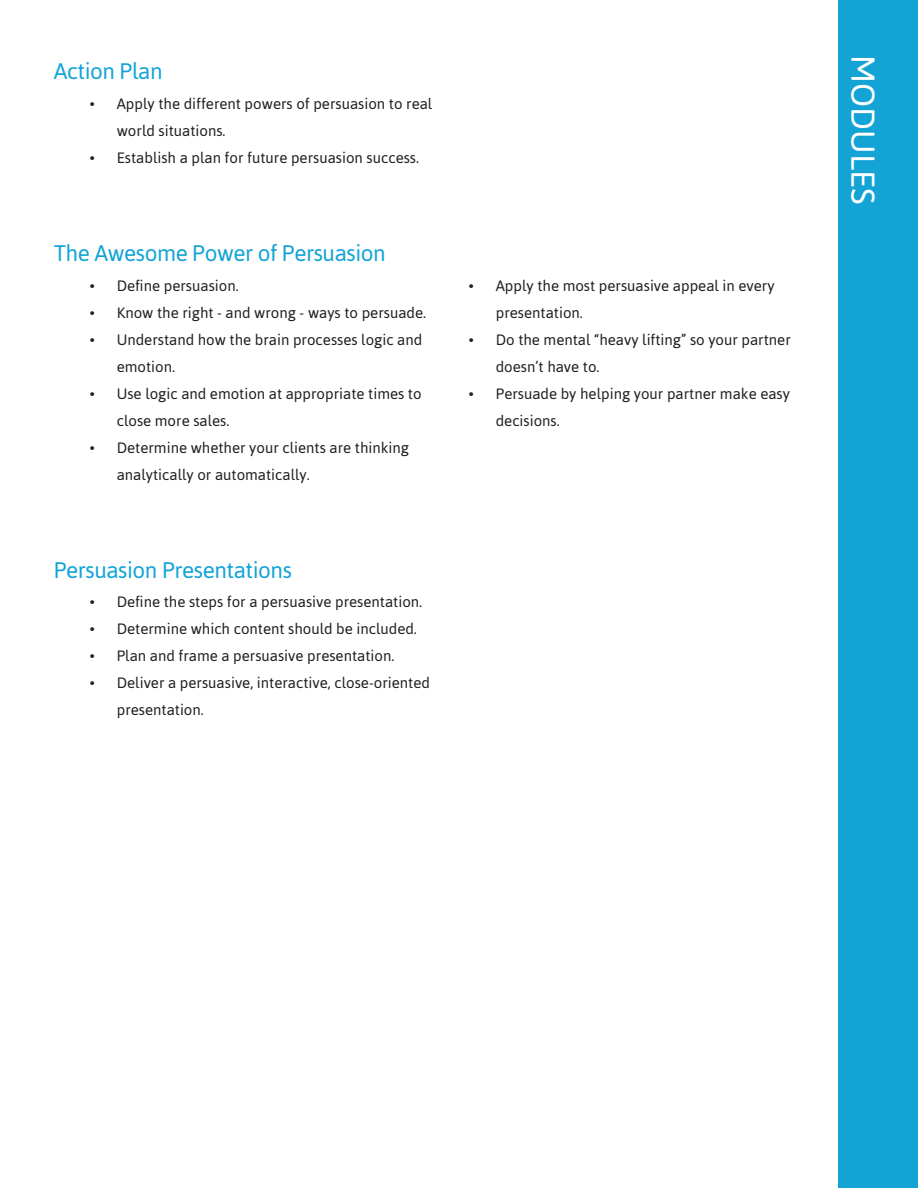
<style>
.page{position:relative;width:918px;height:1188px;background:#fff}
.page>*{position:absolute;margin:0;border:0;box-sizing:border-box;transform-origin:0 0}
.t1{font:33px "Asap";color:#fff}
.t2{font:22.5px "Asap";letter-spacing:-.02em;color:#13a4d5}
.t3{font:15px/27px "Asap";color:#231f20}
</style>
<div class="page">
<div style="left:839px;top:0;width:79px;height:1188px;background:#13a4d5"></div>
<h2 class="t2" style="left:54px;top:62px;width:110px">Action Plan</h2>
<p class="t3" style="left:117px;top:92px;width:317px;text-indent:-27px">• Apply the different powers of persuasion to real world situations.</p>
<p class="t3" style="left:90px;top:146px;width:331px">• Establish a plan for future persuasion success.</p>
<h2 class="t2" style="left:54px;top:244px;width:334px">The Awesome Power of Persuasion</h2>
<p class="t3" style="left:90px;top:273px;width:150px">• Define persuasion.</p>
<p class="t3" style="left:90px;top:300px;width:338px">• Know the right - and wrong - ways to persuade.</p>
<p class="t3" style="left:117px;top:327px;width:307px;text-indent:-27px">• Understand how the brain processes logic and emotion.</p>
<p class="t3" style="left:117px;top:381px;width:306px;text-indent:-27px">• Use logic and emotion at appropriate times to close more sales.</p>
<p class="t3" style="left:117px;top:435px;width:294px;text-indent:-27px">• Determine whether your clients are thinking analytically or automatically.</p>
<h2 class="t2" style="left:54px;top:561px;width:240px">Persuasion Presentations</h2>
<p class="t3" style="left:90px;top:590px;width:334px">• Define the steps for a persuasive presentation.</p>
<p class="t3" style="left:90px;top:617px;width:329px">• Determine which content should be included.</p>
<p class="t3" style="left:90px;top:644px;width:306px">• Plan and frame a persuasive presentation.</p>
<p class="t3" style="left:117px;top:671px;width:315px;text-indent:-27px">• Deliver a persuasive, interactive, close-oriented presentation.</p>
<p class="t3" style="left:496px;top:273px;width:280px;text-indent:-27px">• Apply the most persuasive appeal in every presentation.</p>
<p class="t3" style="left:496px;top:327px;width:297px;text-indent:-27px">• Do the mental “heavy lifting” so your partner doesn’t have to.</p>
<p class="t3" style="left:496px;top:381px;width:296px;text-indent:-27px">• Persuade by helping your partner make easy decisions.</p>
<h1 class="t1" style="left:877px;top:55px;width:150px;rotate:90deg">MODULES</h1>
</div>
